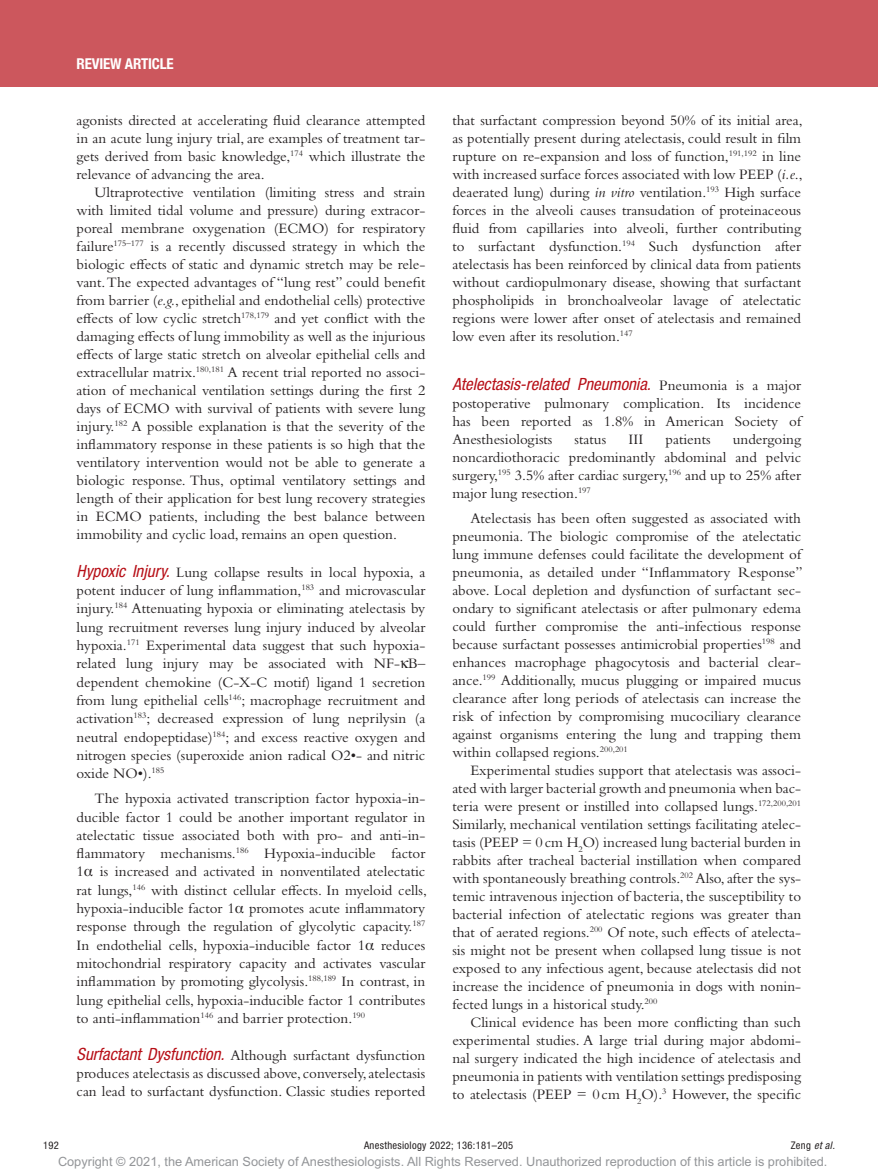
<style>
.page{position:relative;width:878px;height:1175px;background:#fff}
.page>*{position:absolute;margin:0;border:0;box-sizing:border-box;transform-origin:0 0}
.t1{font:italic condensed 16.8px "Helvetica Neue LT Std";color:#b70f17}
.t2{font:15px/18px "Bembo Std";color:#231f20;text-align:justify}
.t3{font:700 condensed 15px "Helvetica Neue LT Std";letter-spacing:-.01em;color:#fff}
.t4{font:12.75px "Arial MT Std";color:#939598}
.t5{font:condensed 10.5px "Helvetica Neue LT Std";letter-spacing:.03em;color:#231f20}
.t6{font:italic condensed 10.5px "Helvetica Neue LT Std";color:#231f20}
.s1{font-style:italic}
.s2{font-family:"Helvetica Neue LT Std";font-style:italic;font-stretch:condensed;font-size:16.8px;color:#b70f17}
.s3{font-family:"Gandhari Unicode"}
.s4{font-family:"Bembo Std";font-style:normal;font-stretch:normal;font-size:15px;color:#231f20}
.s5{font-style:normal}
</style>
<div class="page">
<div style="left:0;top:0;width:878px;height:86px;background:#cc575d"></div>
<p class="t3" style="left:77px;top:54px;width:99px">REVIEW ARTICLE</p>
<p class="t2" style="left:77px;top:111px;width:350px">agonists directed at accelerating fluid clearance attempted in an acute lung injury trial, are examples of treatment tar&shy;gets derived from basic knowledge,<sup>174</sup> which illustrate the relevance of advancing the area.</p>
<p class="t2" style="left:77px;top:183px;width:350px;text-indent:18px">Ultraprotective ventilation (limiting stress and strain with limited tidal volume and pressure) during extracor&shy;poreal membrane oxygenation (ECMO) for respiratory failure<sup>175–177</sup> is a recently discussed strategy in which the biologic effects of static and dynamic stretch may be rele&shy;vant. The expected advantages of “lung rest” could benefit from barrier (<span class="s1">e.g.</span>, epithelial and endothelial cells) protective effects of low cyclic stretch<sup>178,179</sup> and yet conflict with the damaging effects of lung immobility as well as the injurious effects of large static stretch on alveolar epithelial cells and extracellular matrix.<sup>180,181</sup> A recent trial reported no associ&shy;ation of mechanical ventilation settings during the first 2 days of ECMO with survival of patients with severe lung injury.<sup>182</sup> A possible explanation is that the severity of the inflammatory response in these patients is so high that the ventilatory intervention would not be able to generate a biologic response. Thus, optimal ventilatory settings and length of their application for best lung recovery strategies in ECMO patients, including the best balance between immobility and cyclic load, remains an open question.</p>
<p class="t2" style="left:77px;top:562px;width:350px"><span class="s2">Hypoxic Injury.</span> Lung collapse results in local hypoxia, a potent inducer of lung inflammation,<sup>183</sup> and microvascular injury.<sup>184</sup> Attenuating hypoxia or eliminating atelectasis by lung recruitment reverses lung injury induced by alveolar hypoxia.<sup>171</sup> Experimental data suggest that such hypoxia&shy;related lung injury may be associated with NF-<span class="s3">κ</span>B– dependent chemokine (C-X-C motif) ligand 1 secretion from lung epithelial cells<sup>146</sup>; macrophage recruitment and activation<sup>183</sup>; decreased expression of lung neprilysin (a neutral endopeptidase)<sup>184</sup>; and excess reactive oxygen and nitrogen species (superoxide anion radical O2•- and nitric oxide NO•).<sup>185</sup></p>
<p class="t2" style="left:77px;top:789px;width:352px;text-indent:18px">The hypoxia activated transcription factor hypoxia-in&shy;ducible factor 1 could be another important regulator in atelectatic tissue associated both with pro- and anti-in&shy;flammatory mechanisms.<sup>186</sup> Hypoxia-inducible factor 1<span class="s3">α</span> is increased and activated in nonventilated atelectatic rat lungs,<sup>146</sup> with distinct cellular effects. In myeloid cells, hypoxia-inducible factor 1<span class="s3">α</span> promotes acute inflammatory response through the regulation of glycolytic capacity.<sup>187<br></sup>In endothelial cells, hypoxia-inducible factor 1<span class="s3">α</span> reduces mitochondrial respiratory capacity and activates vascular inflammation by promoting glycolysis.<sup>188,189</sup> In contrast, in lung epithelial cells, hypoxia-inducible factor 1 contributes to anti-inflammation<sup>146</sup> and barrier protection.<sup>190</sup></p>
<p class="t2" style="left:77px;top:1046px;width:350px"><span class="s2">Surfactant Dysfunction.</span> Although surfactant dysfunction produces atelectasis as discussed above, conversely, atelectasis can lead to surfactant dysfunction. Classic studies reported</p>
<p class="t2" style="left:452px;top:111px;width:352px">that surfactant compression beyond 50% of its initial area, as potentially present during atelectasis, could result in film rupture on re-expansion and loss of function,<sup>191,192</sup> in line with increased surface forces associated with low PEEP (<span class="s1">i.e</span>., deaerated lung) during <span class="s1">in vitro</span> ventilation.<sup>193</sup> High surface forces in the alveoli causes transudation of proteinaceous fluid from capillaries into alveoli, further contributing to surfactant dysfunction.<sup>194</sup> Such dysfunction after atelectasis has been reinforced by clinical data from patients without cardiopulmonary disease, showing that surfactant phospholipids in bronchoalveolar lavage of atelectatic regions were lower after onset of atelectasis and remained low even after its resolution.<sup>147</sup></p>
<p class="t1" style="left:452px;top:374px;width:350px">Atelectasis-related Pneumonia. <span class="s4">Pneumonia is a major</span></p>
<p class="t2" style="left:452px;top:394px;width:350px">postoperative pulmonary complication. Its incidence has been reported as 1.8% in American Society of Anesthesiologists</p>
<p class="t2" style="left:452px;top:430px;width:350px;text-indent:280px">undergoing noncardiothoracic predominantly abdominal and pelvic surgery,<sup>195</sup> 3.5% after cardiac surgery,<sup>196</sup> and up to 25% after major lung resection.<sup>197</sup></p>
<p class="t2" style="left:452px;top:508px;width:352px;text-indent:18px">Atelectasis has been often suggested as associated with pneumonia. The biologic compromise of the atelectatic lung immune defenses could facilitate the development of pneumonia, as detailed under “Inflammatory Response” above. Local depletion and dysfunction of surfactant sec&shy;ondary to significant atelectasis or after pulmonary edema could further compromise the anti-infectious response because surfactant possesses antimicrobial properties<sup>198</sup> and enhances macrophage phagocytosis and bacterial clear&shy;ance.<sup>199</sup> Additionally, mucus plugging or impaired mucus clearance after long periods of atelectasis can increase the risk of infection by compromising mucociliary clearance against organisms entering the lung and trapping them within collapsed regions.<sup>200,201</sup></p>
<p class="t2" style="left:452px;top:760px;width:350px;text-indent:18px">Experimental studies support that atelectasis was associ&shy;ated with larger bacterial growth and pneumonia when bac&shy;teria were present or instilled into collapsed lungs.<sup>172,200,201<br></sup>Similarly, mechanical ventilation settings facilitating atelec&shy;tasis (PEEP = 0 cm H<sub>2</sub>O) increased lung bacterial burden in rabbits after tracheal bacterial instillation when compared with spontaneously breathing controls.<sup>202</sup> Also, after the sys&shy;temic intravenous injection of bacteria, the susceptibility to bacterial infection of atelectatic regions was greater than that of aerated regions.<sup>200</sup> Of note, such effects of atelecta&shy;sis might not be present when collapsed lung tissue is not exposed to any infectious agent, because atelectasis did not increase the incidence of pneumonia in dogs with nonin&shy;fected lungs in a historical study.<sup>200</sup></p>
<p class="t2" style="left:452px;top:1012px;width:350px;text-indent:18px">Clinical evidence has been more conflicting than such experimental studies. A large trial during major abdomi&shy;nal surgery indicated the high incidence of atelectasis and pneumonia in patients with ventilation settings predisposing to atelectasis (PEEP = 0 cm H<sub>2</sub>O).<sup>3</sup> However, the specific</p>
<p class="t2" style="left:574px;top:430px;width:33px">status</p>
<p class="t2" style="left:628px;top:430px;width:16px">III</p>
<p class="t2" style="left:665px;top:430px;width:47px">patients</p>
<p class="t5" style="left:43px;top:1139px;width:17px">192</p>
<p class="t5" style="left:364px;top:1139px;width:151px">Anesthesiology 2022; 136:181–205</p>
<p class="t6" style="left:790px;top:1139px;width:46px"><span class="s5">Zeng</span> et al.</p>
<p class="t4" style="left:58px;top:1154px;width:771px">Copyright © 2021, the American Society of Anesthesiologists. All Rights Reserved. Unauthorized reproduction of this article is prohibited.</p>
</div>
